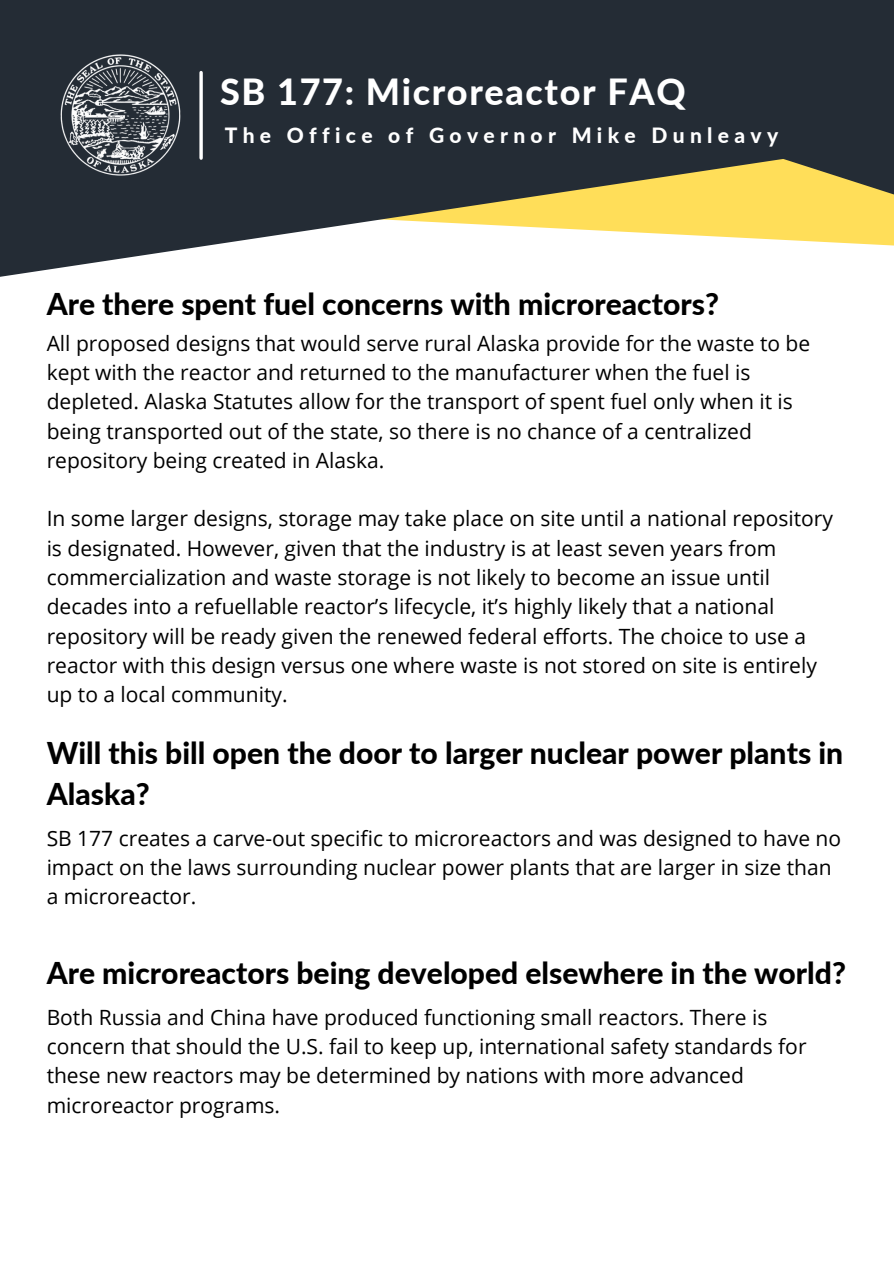
<style>
.page{position:relative;width:894px;height:1264px;background:#fff}
.page>*{position:absolute;margin:0;border:0;box-sizing:border-box;transform-origin:0 0}
.t1{font:800 36px "Lato";letter-spacing:.045em;color:#fff}
.t2{font:800 30px/41.7px "Lato";color:#000}
.t3{font:21px/29.2px "Open Sans";color:#000}
.t4{font:800 21px "Lato";letter-spacing:.255em;color:#fff}
</style>
<div class="page">
<svg style="left:0;top:0;width:297px;height:277px;background:#3a4149"></svg>
<svg style="left:297px;top:0;width:596px;height:246px;background:#535446"></svg>
<svg style="left:199px;top:72px;width:4px;height:86px"></svg>
<img style="left:53px;top:48px;width:134px;height:134px">
<p class="t1" style="left:220px;top:70px;width:467px">SB 177: Microreactor FAQ</p>
<p class="t4" style="left:225px;top:123px;width:555px">The Office of Governor Mike Dunleavy</p>
<p class="t2" style="left:47px;top:282px;width:673px">Are there spent fuel concerns with microreactors?</p>
<p class="t3" style="left:47px;top:328px;width:765px">All proposed designs that would serve rural Alaska provide for the waste to be kept with the reactor and returned to the manufacturer when the fuel is depleted. Alaska Statutes allow for the transport of spent fuel only when it is being transported out of the state, so there is no chance of a centralized repository being created in Alaska.</p>
<p class="t3" style="left:47px;top:503px;width:787px">In some larger designs, storage may take place on site until a national repository is designated. However, given that the industry is at least seven years from commercialization and waste storage is not likely to become an issue until decades into a refuellable reactor’s lifecycle, it’s highly likely that a national repository will be ready given the renewed federal efforts. The choice to use a reactor with this design versus one where waste is not stored on site is entirely up to a local community.</p>
<p class="t2" style="left:47px;top:731px;width:797px">Will this bill open the door to larger nuclear power plants in<br>Alaska?</p>
<p class="t3" style="left:47px;top:823px;width:795px">SB 177 creates a carve-out specific to microreactors and was designed to have no impact on the laws surrounding nuclear power plants that are larger in size than a microreactor.</p>
<p class="t2" style="left:47px;top:952px;width:800px">Are microreactors being developed elsewhere in the world?</p>
<p class="t3" style="left:47px;top:1002px;width:761px">Both Russia and China have produced functioning small reactors. There is concern that should the U.S. fail to keep up, international safety standards for these new reactors may be determined by nations with more advanced microreactor programs.</p>
</div>
